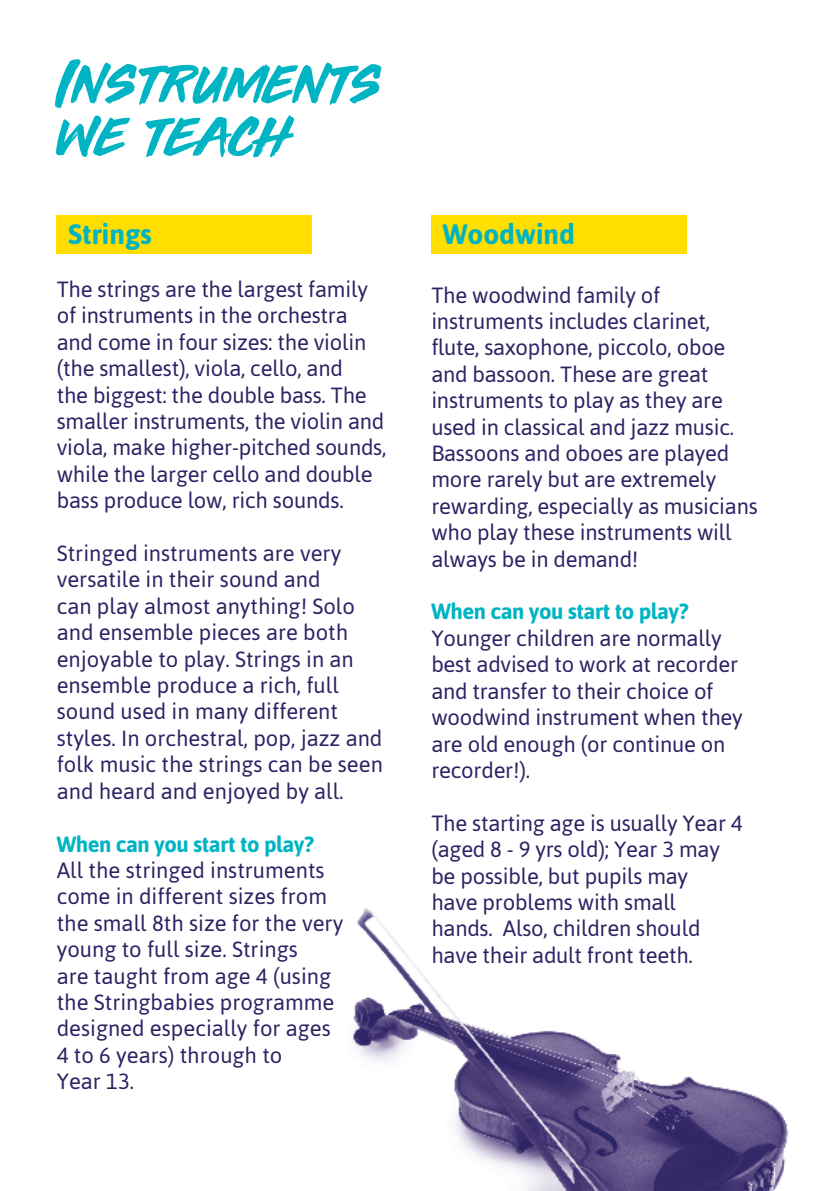
<style>
.page{position:relative;width:840px;height:1191px;background:#fff}
.page>*{position:absolute;margin:0;border:0;box-sizing:border-box;transform-origin:0 0}
.t1{font:63px/52.4px "Third Rail";color:#00b4c3}
.t2{font:700 28px "Asap";color:#00b4c3}
.t3{font:22px/26.4px "Asap";letter-spacing:-.01em;color:#2b2464}
.t4{font:700 22px "Asap";letter-spacing:-.02em;color:#00b4c3}
</style>
<div class="page">
<img style="left:56px;top:215px;width:733px;height:976px">
<div style="left:57px;top:215px;width:255px;height:39px;background:#ffde00"></div>
<div style="left:431px;top:215px;width:255px;height:39px;background:#ffde00"></div>
<h1 class="t1" style="left:57px;top:57px;width:326px">Instruments we teach</h1>
<p class="t2" style="left:68px;top:215px;width:85px">Strings</p>
<p class="t3" style="left:57px;top:275px;width:331px">The strings are the largest family of instruments in the orchestra and come in four sizes: the violin (the smallest), viola, cello, and<br>the biggest: the double bass. The smaller instruments, the violin and viola, make higher-pitched sounds, while the larger cello and double bass produce low, rich sounds.</p>
<p class="t3" style="left:57px;top:539px;width:327px">Stringed instruments are very versatile in their sound and<br>can play almost anything! Solo and ensemble pieces are both enjoyable to play. Strings in an ensemble produce a rich, full sound used in many different styles. In orchestral, pop, jazz and folk music the strings can be seen and heard and enjoyed by all.</p>
<p class="t4" style="left:57px;top:829px;width:258px">When can you start to play?</p>
<p class="t3" style="left:57px;top:856px;width:288px">All the stringed instruments come in different sizes from the small 8th size for the very young to full size. Strings<br>are taught from age 4 (using the Stringbabies programme designed especially for ages<br>4 to 6 years) through to<br>Year 13.</p>
<p class="t2" style="left:442px;top:215px;width:134px">Woodwind</p>
<p class="t3" style="left:431px;top:281px;width:328px">The woodwind family of instruments includes clarinet, flute, saxophone, piccolo, oboe and bassoon. These are great instruments to play as they are used in classical and jazz music.<br>Bassoons and oboes are played more rarely but are extremely rewarding, especially as musicians who play these instruments will always be in demand!</p>
<p class="t4" style="left:431px;top:597px;width:258px">When can you start to play?</p>
<p class="t3" style="left:431px;top:624px;width:313px">Younger children are normally best advised to work at recorder and transfer to their choice of woodwind instrument when they are old enough (or continue on recorder!).</p>
<p class="t3" style="left:431px;top:809px;width:313px">The starting age is usually Year 4 (aged 8 - 9 yrs old); Year 3 may be possible, but pupils may<br>have problems with small hands. Also, children should have their adult front teeth.</p>
</div>
